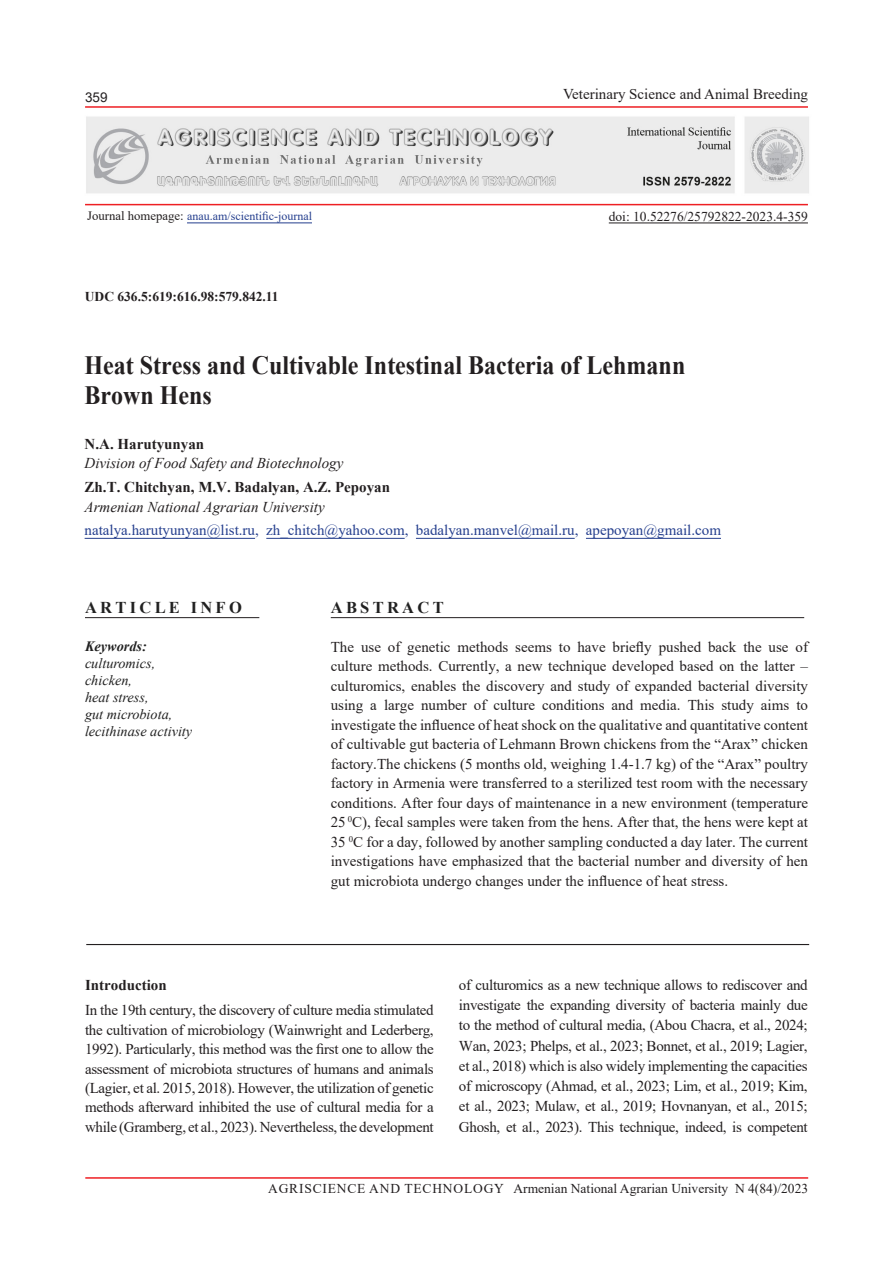
<style>
.page{position:relative;width:893px;height:1263px;background:#fff}
.page>*{position:absolute;margin:0;border:0;box-sizing:border-box;transform-origin:0 0}
.t1{font:700 26.4px/30px "Times New Roman";color:#231f20;scale:.91 1}
.HTML_Preformatted{font:700 16.5px "Times New Roman";letter-spacing:.2em;color:#212121}
.TEXT{font:15px/19.5px "Times New Roman";letter-spacing:-.02em;color:#231f20;text-align:justify}
.t2{font:15px "Times New Roman";color:#253f8e}
.t3{font:italic 15px "Times New Roman";color:#231f20}
.TEXT-2{font:700 15px "Times New Roman";color:#231f20}
.TEXT-3{font:15px "Times New Roman";color:#231f20}
.t4{font:italic 14.25px "Times New Roman";color:#212121}
.t5{font:italic 700 14.25px "Times New Roman";color:#212121}
.TEXT-4{font:13.5px "Times New Roman";color:#231f20}
.t6{font:700 13.5px "Times New Roman";color:#231f20}
.t7{font:13.5px "Arial";color:#231f20}
.t8{font:12px "Times New Roman";color:#253f8e}
.s1{font-size:12.75px;color:#231f20}
</style>
<div class="page">
<hr style="left:85px;top:1177px;width:723px;height:2px;background:#ee1f23">
<hr style="left:85px;top:106px;width:723px;height:2px;background:#ee1f23">
<hr style="left:187px;top:223px;width:125px;height:1px;background:#253f8e">
<hr style="left:85px;top:204px;width:723px;height:1px;background:#ee1f23">
<img style="left:86px;top:116px;width:723px;height:78px">
<hr style="left:85px;top:538px;width:170px;height:1px;background:#253f8e">
<hr style="left:266px;top:538px;width:139px;height:1px;background:#253f8e">
<hr style="left:416px;top:538px;width:159px;height:1px;background:#253f8e">
<hr style="left:586px;top:538px;width:135px;height:1px;background:#253f8e">
<hr style="left:85px;top:617px;width:174px;height:1px;background:#231f20">
<hr style="left:86px;top:944px;width:723px;height:1px;background:#231f20">
<hr style="left:331px;top:617px;width:473px;height:1px;background:#231f20">
<hr style="left:609px;top:223px;width:199px;height:1px;background:#231f20">
<p class="t7" style="left:85px;top:88px;width:24px">359</p>
<p class="TEXT-3" style="left:563px;top:83px;width:246px">Veterinary Science and Animal Breeding</p>
<p class="t8" style="left:87px;top:207px;width:226px"><span class="s1">Journal homepage:</span> anau.am/scientific-journal</p>
<p class="t6" style="left:85px;top:287px;width:195px">UDC 636.5:619:616.98:579.842.11</p>
<p class="TEXT-4" style="left:609px;top:207px;width:201px">doi: 10.52276/25792822-2023.4-359</p>
<p class="t1" style="left:85px;top:349px;width:662px">Heat Stress and Cultivable Intestinal Bacteria of Lehmann<br>Brown Hens</p>
<p class="TEXT-2" style="left:85px;top:433px;width:121px">N.A. Harutyunyan</p>
<p class="t3" style="left:85px;top:453px;width:260px">Division of Food Safety and Biotechnology</p>
<p class="TEXT-2" style="left:85px;top:476px;width:307px">Zh.T. Chitchyan, M.V. Badalyan, A.Z. Pepoyan</p>
<p class="t3" style="left:85px;top:496px;width:242px">Armenian National Agrarian University</p>
<p class="t2" style="left:85px;top:520px;width:638px">natalya.harutyunyan@list.ru, zh_chitch@yahoo.com, badalyan.manvel@mail.ru, apepoyan@gmail.com</p>
<p class="HTML_Preformatted" style="left:85px;top:595px;width:158px">ARTICLE INFO</p>
<p class="t5" style="left:85px;top:636px;width:63px">Keywords:</p>
<p class="t4" style="left:85px;top:653px;width:72px">culturomics,</p>
<p class="t4" style="left:85px;top:670px;width:49px">chicken,</p>
<p class="t4" style="left:85px;top:687px;width:65px">heat stress,</p>
<p class="t4" style="left:85px;top:705px;width:89px">gut microbiota,</p>
<p class="t4" style="left:85px;top:722px;width:109px">lecithinase activity</p>
<p class="HTML_Preformatted" style="left:331px;top:595px;width:114px">ABSTRACT</p>
<p class="TEXT" style="left:331px;top:636px;width:479px">The use of genetic methods seems to have briefly pushed back the use of culture methods. Currently, a new technique developed based on the latter – culturomics, enables the discovery and study of expanded bacterial diversity using a large number of culture conditions and media. This study aims to investigate the influence of heat shock on the qualitative and quantitative content of cultivable gut bacteria of Lehmann Brown chickens from the “Arax” chicken factory.The chickens (5 months old, weighing 1.4-1.7 kg) of the “Arax” poultry factory in Armenia were transferred to a sterilized test room with the necessary conditions. After four days of maintenance in a new environment (temperature 25 <sup>0</sup>C), fecal samples were taken from the hens. After that, the hens were kept at 35 <sup>0</sup>C for a day, followed by another sampling conducted a day later. The current investigations have emphasized that the bacterial number and diversity of hen gut microbiota undergo changes under the influence of heat stress.</p>
<p class="TEXT-2" style="left:85px;top:974px;width:83px">Introduction</p>
<p class="TEXT" style="left:85px;top:1000px;width:350px">In the 19th century, the discovery of culture media stimulated the cultivation of microbiology (Wainwright and Lederberg, 1992). Particularly, this method was the first one to allow the assessment of microbiota structures of humans and animals (Lagier, et al. 2015, 2018). However, the utilization of genetic methods afterward inhibited the use of cultural media for a while (Gramberg, et al., 2023). Nevertheless, the development</p>
<p class="TEXT" style="left:459px;top:974px;width:350px;line-height:20.2px">of culturomics as a new technique allows to rediscover and investigate the expanding diversity of bacteria mainly due to the method of cultural media, (Abou Chacra, et al., 2024; Wan, 2023; Phelps, et al., 2023; Bonnet, et al., 2019; Lagier, et al., 2018) which is also widely implementing the capacities of microscopy (Ahmad, et al., 2023; Lim, et al., 2019; Kim, et al., 2023; Mulaw, et al., 2019; Hovnanyan, et al., 2015; Ghosh, et al., 2023). This technique, indeed, is competent</p>
<p class="TEXT-4" style="left:268px;top:1179px;width:541px">AGRISCIENCE AND TECHNOLOGY Armenian National Agrarian University N 4(84)/2023</p>
</div>
